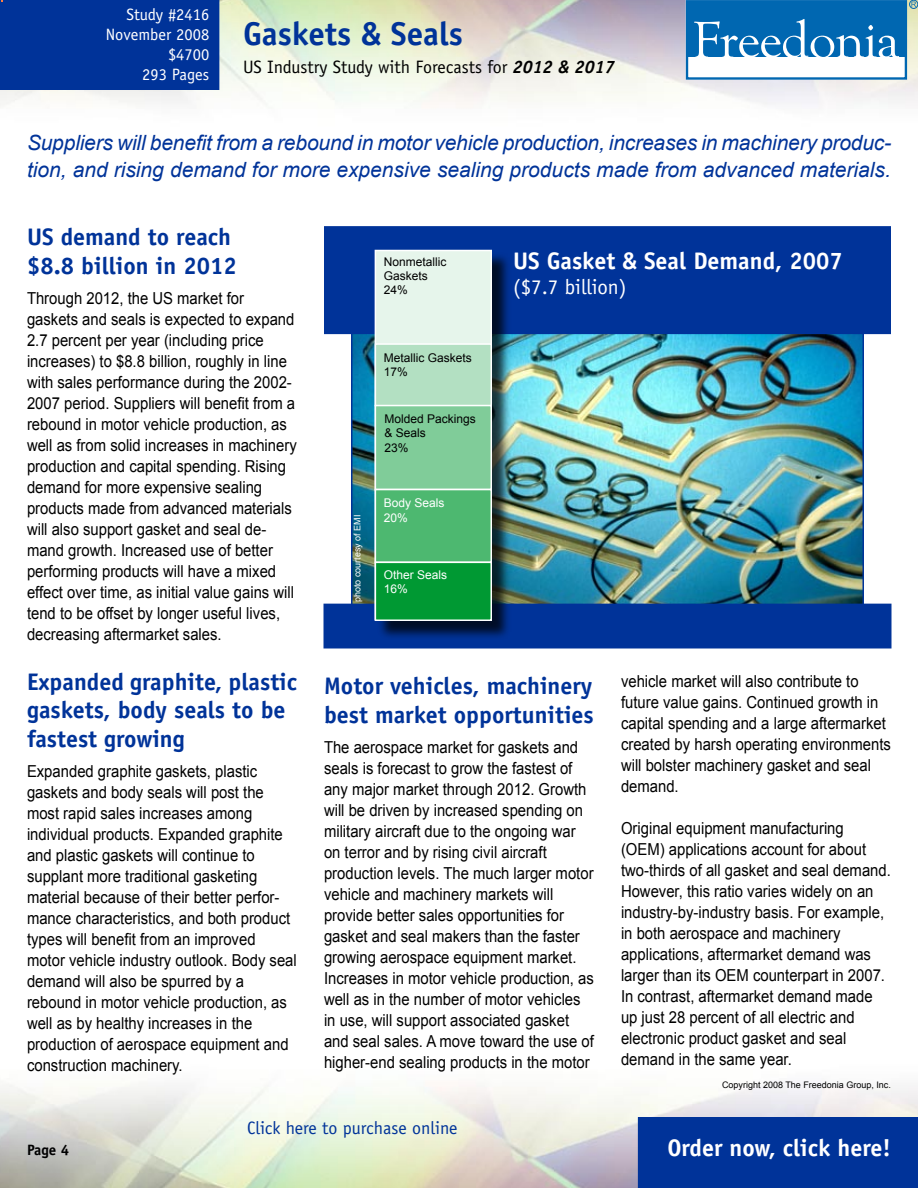
<style>
.page{position:relative;width:918px;height:1188px;background:#fff}
.page>*{position:absolute;margin:0;border:0;box-sizing:border-box;transform-origin:0 0}
.t1{font:700 33px "Officina Sans";color:#039}
.t2{font:700 24px/28.8px "Officina Sans";color:#039}
.t3{font:700 24px "Officina Sans";color:#fff}
.t4{font:italic 21px/27px "Arial";letter-spacing:-.01em;color:#039}
.t5{font:21px "Officina Sans";color:#fff}
.t6{font:18px "Officina Sans";color:#000}
.t7{font:18px "Officina Sans";color:#039}
.t8{font:16.5px/21px "Arial";color:#000;scale:.9 1}
.t9{font:16.5px/19.8px "Officina Sans";color:#fff;text-align:right}
.t10{font:700 15px "Officina Sans";color:#000}
.t11{font:12px/14.2px "Arial";color:#000}
.t12{font:12px/14.2px "Arial";color:#fff}
.t13{font:9px "Arial";color:#000}
.t14{font:9px "Arial";color:#fff}
.s1{font-weight:700;font-style:italic}
</style>
<div class="page">
<div style="left:638px;top:1117px;width:280px;height:71px;background:#039"></div>
<div style="left:686px;top:0;width:221px;height:80px;border:2px solid #0067b1"></div>
<div style="left:687px;top:1px;width:218px;height:56px;background:#0067b1"></div>
<svg style="left:694px;top:19px;width:205px;height:38px"></svg>
<div style="left:909px;top:0;width:9px;height:9px;border:1px solid #0067b1;border-radius:50%"></div>
<svg style="left:911px;top:2px;width:5px;height:5px"></svg>
<img style="left:354px;top:334px;width:507px;height:270px">
<div style="left:325px;top:227px;width:565px;height:106px;background:#039"></div>
<div style="left:324px;top:226px;width:567px;height:108px;border:2px solid #039"></div>
<div style="left:0;top:0;width:219px;height:90px;background:#039"></div>
<div style="left:324px;top:604px;width:567px;height:44px;background:#039"></div>
<div style="left:376px;top:251px;width:136px;height:389px;background:#000;opacity:.75"></div>
<div style="left:375px;top:250px;width:116px;height:369px;background:#e6f5eb"></div>
<div style="left:375px;top:250px;width:117px;height:370px;border:2px solid #fff"></div>
<div style="left:375px;top:344px;width:116px;height:62px;background:#b3e0c2"></div>
<div style="left:375px;top:343px;width:117px;height:63px;border:2px solid #fff"></div>
<div style="left:375px;top:406px;width:116px;height:83px;background:#80cc99"></div>
<div style="left:375px;top:405px;width:117px;height:85px;border:2px solid #fff"></div>
<div style="left:375px;top:490px;width:116px;height:72px;background:#4db870"></div>
<div style="left:375px;top:489px;width:117px;height:74px;border:2px solid #fff"></div>
<div style="left:375px;top:562px;width:116px;height:58px;background:#093"></div>
<div style="left:375px;top:562px;width:117px;height:59px;border:2px solid #fff"></div>
<p class="t9" style="left:106px;top:5px;width:105px">Study #2416<br>November 2008 $4700<br>293 Pages</p>
<h1 class="t1" style="left:243px;top:13px;width:221px">Gaskets &amp; Seals</h1>
<p class="t6" style="left:243px;top:57px;width:373px">US Industry Study with Forecasts for <span class="s1">2012 &amp; 2017</span></p>
<p class="t4" style="left:27px;top:130px;width:866px">Suppliers will benefit from a rebound in motor vehicle production, increases in machinery produc&shy;tion, and rising demand for more expensive sealing products made from advanced materials.</p>
<h2 class="t2" style="left:27px;top:222px;width:211px">US demand to reach $8.8 billion in 2012</h2>
<p class="t8" style="left:27px;top:288px;width:301px">Through 2012, the US market for gaskets and seals is expected to expand 2.7 percent per year (including price increases) to $8.8 billion, roughly in line with sales performance during the 2002- 2007 period. Suppliers will benefit from a rebound in motor vehicle production, as well as from solid increases in machinery production and capital spending. Rising demand for more expensive sealing products made from advanced materials will also support gasket and seal de&shy;mand growth. Increased use of better performing products will have a mixed effect over time, as initial value gains will tend to be offset by longer useful lives, decreasing aftermarket sales.</p>
<h2 class="t2" style="left:27px;top:667px;width:271px">Expanded graphite, plastic gaskets, body seals to be fastest growing</h2>
<p class="t8" style="left:27px;top:761px;width:301px">Expanded graphite gaskets, plastic gaskets and body seals will post the most rapid sales increases among individual products. Expanded graphite and plastic gaskets will continue to supplant more traditional gasketing material because of their better perfor&shy;mance characteristics, and both product types will benefit from an improved motor vehicle industry outlook. Body seal demand will also be spurred by a rebound in motor vehicle production, as well as by healthy increases in the production of aerospace equipment and construction machinery.</p>
<p class="t11" style="left:384px;top:254px;width:64px">Nonmetallic<br>Gaskets<br>24%</p>
<p class="t14" style="left:351px;top:602px;width:89px;rotate:-90deg">photo courtesy of EMI</p>
<p class="t11" style="left:384px;top:351px;width:90px">Metallic Gaskets<br>17%</p>
<p class="t11" style="left:384px;top:412px;width:93px">Molded Packings &amp; Seals<br>23%</p>
<p class="t12" style="left:384px;top:496px;width:62px">Body Seals<br>20%</p>
<p class="t12" style="left:384px;top:568px;width:65px">Other Seals<br>16%</p>
<h2 class="t3" style="left:513px;top:245px;width:331px">US Gasket &amp; Seal Demand, 2007</h2>
<p class="t5" style="left:513px;top:274px;width:115px">($7.7 billion)</p>
<h2 class="t2" style="left:324px;top:671px;width:271px">Motor vehicles, machinery best market opportunities</h2>
<p class="t8" style="left:324px;top:737px;width:301px">The aerospace market for gaskets and seals is forecast to grow the fastest of any major market through 2012. Growth will be driven by increased spending on military aircraft due to the ongoing war on terror and by rising civil aircraft production levels. The much larger motor vehicle and machinery markets will provide better sales opportunities for gasket and seal makers than the faster growing aerospace equipment market.<br>Increases in motor vehicle production, as well as in the number of motor vehicles in use, will support associated gasket and seal sales. A move toward the use of higher-end sealing products in the motor</p>
<p class="t8" style="left:621px;top:671px;width:301px">vehicle market will also contribute to future value gains. Continued growth in capital spending and a large aftermarket created by harsh operating environments will bolster machinery gasket and seal demand.</p>
<p class="t8" style="left:621px;top:818px;width:301px">Original equipment manufacturing (OEM) applications account for about two-thirds of all gasket and seal demand.<br>However, this ratio varies widely on an industry-by-industry basis. For example, in both aerospace and machinery applications, aftermarket demand was larger than its OEM counterpart in 2007.<br>In contrast, aftermarket demand made up just 28 percent of all electric and electronic product gasket and seal demand in the same year.</p>
<p class="t13" style="left:722px;top:1079px;width:170px">Copyright 2008 The Freedonia Group, Inc.</p>
<p class="t7" style="left:247px;top:1117px;width:212px">Click here to purchase online</p>
<p class="t10" style="left:27px;top:1140px;width:31px">Page</p>
<h2 class="t3" style="left:667px;top:1133px;width:225px">Order now, click here!</h2>
</div>
